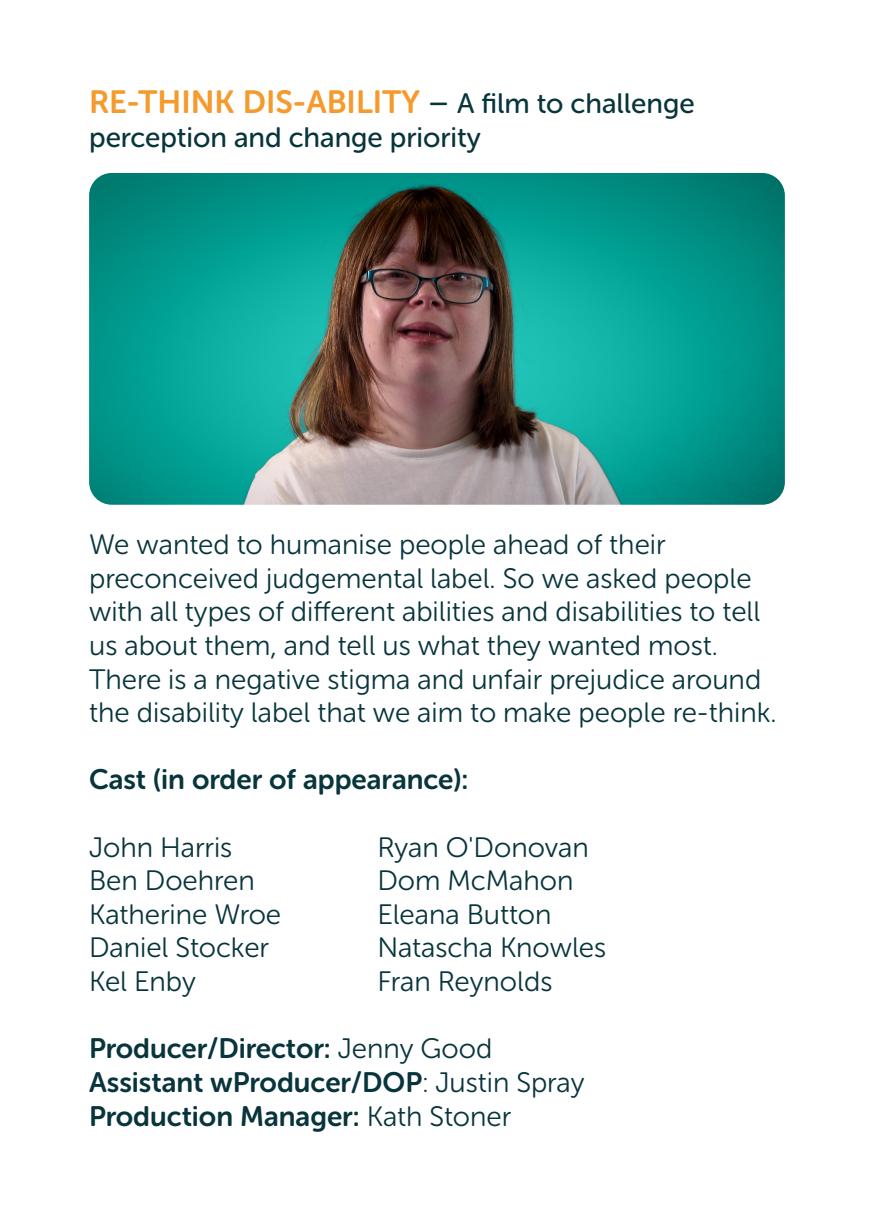
<style>
.page{position:relative;width:874px;height:1225px;background:#fff}
.page>*{position:absolute;margin:0;border:0;box-sizing:border-box;transform-origin:0 0}
.t1{font:32px "Museo Sans Rounded 700";color:#f59a2c}
.t2{font:28px/33.6px "Museo Sans Rounded 300";color:#08353c}
.t3{font:28px "Museo Sans Rounded 700";color:#08353c}
.t4{font:28px "Museo Sans Rounded 500";color:#08353c}
.s1{font-family:"Museo Sans Rounded 500";color:#08353c}
.s2{font-family:"Museo Sans Rounded 500";font-size:28px;color:#08353c}
.s3{font-family:"Museo Sans Rounded 300"}
</style>
<div class="page">
<img style="left:89px;top:173px;width:695px;height:332px">
<p class="t1" style="left:89px;top:84px;width:606px">RE-THINK DIS-ABILITY <span class="s1">–</span> <span class="s2">A film to challenge</span></p>
<p class="t4" style="left:89px;top:122px;width:393px">perception and change priority</p>
<p class="t2" style="left:89px;top:528px;width:688px">We wanted to humanise people ahead of their preconceived judgemental label. So we asked people with all types of different abilities and disabilities to tell us about them, and tell us what they wanted most.<br>There is a negative stigma and unfair prejudice around the disability label that we aim to make people re-think.</p>
<p class="t3" style="left:89px;top:764px;width:380px">Cast (in order of appearance):</p>
<p class="t2" style="left:89px;top:830px;width:145px">John Harris</p>
<p class="t2" style="left:377px;top:830px;width:213px">Ryan O'Donovan</p>
<p class="t2" style="left:89px;top:864px;width:167px">Ben Doehren</p>
<p class="t2" style="left:377px;top:864px;width:197px">Dom McMahon</p>
<p class="t2" style="left:89px;top:897px;width:193px">Katherine Wroe</p>
<p class="t2" style="left:377px;top:897px;width:175px">Eleana Button</p>
<p class="t2" style="left:89px;top:931px;width:181px">Daniel Stocker</p>
<p class="t2" style="left:377px;top:931px;width:230px">Natascha Knowles</p>
<p class="t2" style="left:89px;top:965px;width:108px">Kel Enby</p>
<p class="t2" style="left:377px;top:965px;width:176px">Fran Reynolds</p>
<p class="t3" style="left:89px;top:1033px;width:404px">Producer/Director: <span class="s3">Jenny Good</span></p>
<p class="t3" style="left:89px;top:1066px;width:496px">Assistant wProducer/DOP<span class="s3">: Justin Spray</span></p>
<p class="t3" style="left:89px;top:1100px;width:423px">Production Manager: <span class="s3">Kath Stoner</span></p>
</div>
